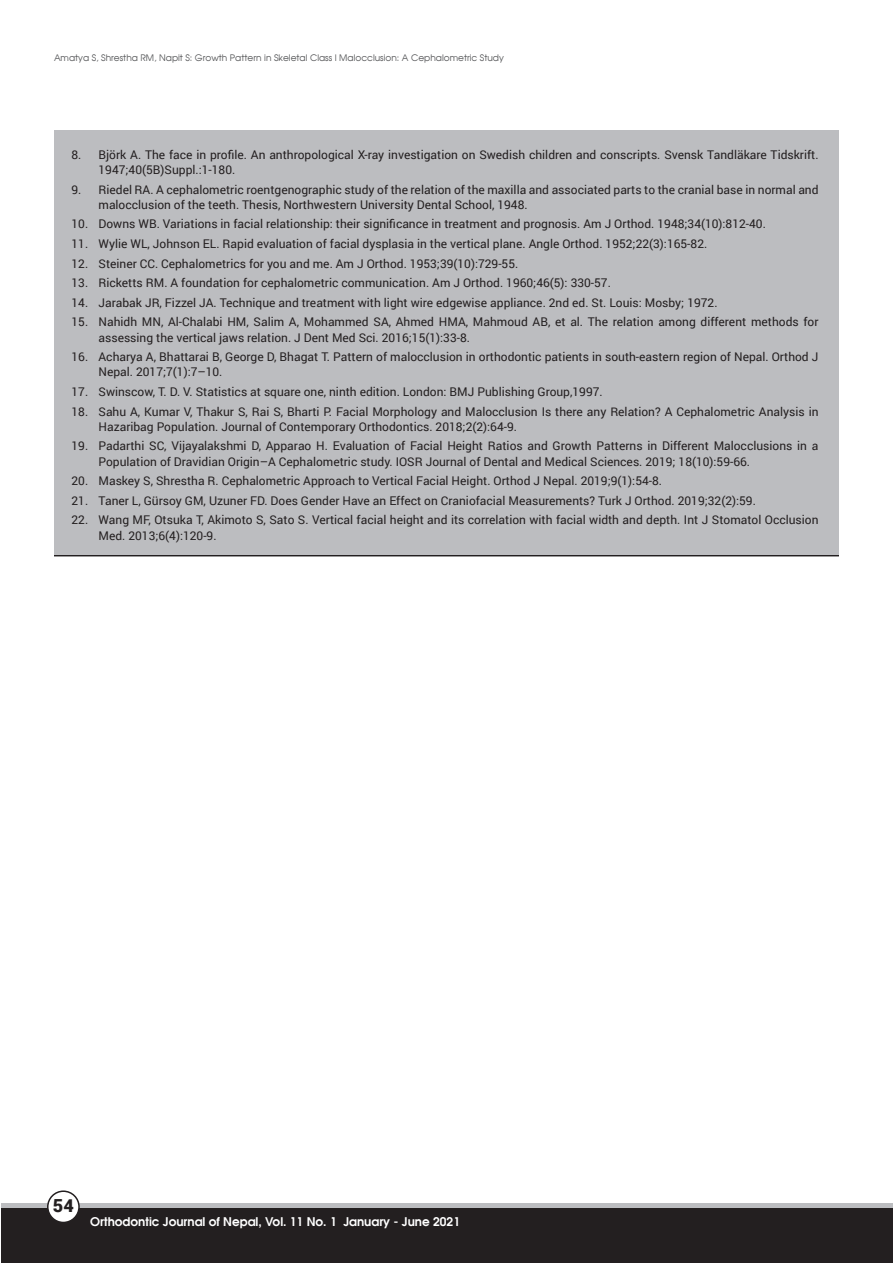
<style>
.page{position:relative;width:893px;height:1263px;background:#fff}
.page>*{position:absolute;margin:0;border:0;box-sizing:border-box;transform-origin:0 0}
.t1{font:900 18px "Roboto";color:#231f20}
.t2{font:12px/15.3px "Roboto";color:#231f20}
.t3{font:12px "Avalon";color:#fff}
.t4{font:9px "Avalon Plain";color:#57585a}
</style>
<div class="page">
<div style="left:2px;top:1203px;width:891px;height:22px;background:linear-gradient(to right,#bcbdc0,#bcbdc0)"></div>
<div style="left:2px;top:1209px;width:891px;height:54px;background:#231f20"></div>
<div style="left:48px;top:1191px;width:31px;height:31px;background:#fff;border-radius:50%"></div>
<div style="left:47px;top:1190px;width:33px;height:33px;border:2px solid #231f20;border-radius:50%"></div>
<hr style="left:54px;top:555px;width:785px;height:1px;background:#231f20">
<div style="left:54px;top:130px;width:785px;height:425px;background:#bcbdc0"></div>
<p class="t4" style="left:54px;top:52px;width:451px">Amatya S, Shrestha RM, Napit S: Growth Pattern in Skeletal Class I Malocclusion: A Cephalometric Study</p>
<p class="t2" style="left:99px;top:146px;width:721px;text-indent:-27px">8. Björk A. The face in profile. An anthropological X-ray investigation on Swedish children and conscripts. Svensk Tandläkare Tidskrift.<br>1947;40(5B)Suppl.:1-180.</p>
<p class="t2" style="left:99px;top:181px;width:721px;text-indent:-27px">9. Riedel RA. A cephalometric roentgenographic study of the relation of the maxilla and associated parts to the cranial base in normal and malocclusion of the teeth. Thesis, Northwestern University Dental School, 1948.</p>
<p class="t2" style="left:72px;top:216px;width:696px">10. Downs WB. Variations in facial relationship: their significance in treatment and prognosis. Am J Orthod. 1948;34(10):812-40.</p>
<p class="t2" style="left:72px;top:236px;width:637px">11. Wylie WL, Johnson EL. Rapid evaluation of facial dysplasia in the vertical plane. Angle Orthod. 1952;22(3):165-82.</p>
<p class="t2" style="left:72px;top:255px;width:448px">12. Steiner CC. Cephalometrics for you and me. Am J Orthod. 1953;39(10):729-55.</p>
<p class="t2" style="left:72px;top:275px;width:541px">13. Ricketts RM. A foundation for cephalometric communication. Am J Orthod. 1960;46(5): 330-57.</p>
<p class="t2" style="left:72px;top:294px;width:647px">14. Jarabak JR, Fizzel JA. Technique and treatment with light wire edgewise appliance. 2nd ed. St. Louis: Mosby; 1972.</p>
<p class="t2" style="left:99px;top:314px;width:721px;text-indent:-27px">15. Nahidh MN, Al-Chalabi HM, Salim A, Mohammed SA, Ahmed HMA, Mahmoud AB, et al. The relation among different methods for assessing the vertical jaws relation. J Dent Med Sci. 2016;15(1):33-8.</p>
<p class="t2" style="left:99px;top:349px;width:721px;text-indent:-27px">16. Acharya A, Bhattarai B, George D, Bhagat T. Pattern of malocclusion in orthodontic patients in south-eastern region of Nepal. Orthod J<br>Nepal. 2017;7(1):7–10.</p>
<p class="t2" style="left:72px;top:384px;width:533px">17. Swinscow, T. D. V. Statistics at square one, ninth edition. London: BMJ Publishing Group,1997.</p>
<p class="t2" style="left:99px;top:403px;width:721px;text-indent:-27px">18. Sahu A, Kumar V, Thakur S, Rai S, Bharti P. Facial Morphology and Malocclusion Is there any Relation? A Cephalometric Analysis in<br>Hazaribag Population. Journal of Contemporary Orthodontics. 2018;2(2):64-9.</p>
<p class="t2" style="left:99px;top:438px;width:721px;text-indent:-27px">19. Padarthi SC, Vijayalakshmi D, Apparao H. Evaluation of Facial Height Ratios and Growth Patterns in Different Malocclusions in a<br>Population of Dravidian Origin–A Cephalometric study. IOSR Journal of Dental and Medical Sciences. 2019; 18(10):59-66.</p>
<p class="t2" style="left:72px;top:473px;width:592px">20. Maskey S, Shrestha R. Cephalometric Approach to Vertical Facial Height. Orthod J Nepal. 2019;9(1):54-8.</p>
<p class="t2" style="left:72px;top:492px;width:686px">21. Taner L, Gürsoy GM, Uzuner FD. Does Gender Have an Effect on Craniofacial Measurements? Turk J Orthod. 2019;32(2):59.</p>
<p class="t2" style="left:99px;top:512px;width:721px;text-indent:-27px">22. Wang MF, Otsuka T, Akimoto S, Sato S. Vertical facial height and its correlation with facial width and depth. Int J Stomatol Occlusion<br>Med. 2013;6(4):120-9.</p>
<p class="t1" style="left:53px;top:1193px;width:22px">54</p>
<p class="t3" style="left:90px;top:1213px;width:371px">Orthodontic Journal of Nepal, Vol. 11 No. 1 January - June 2021</p>
</div>
